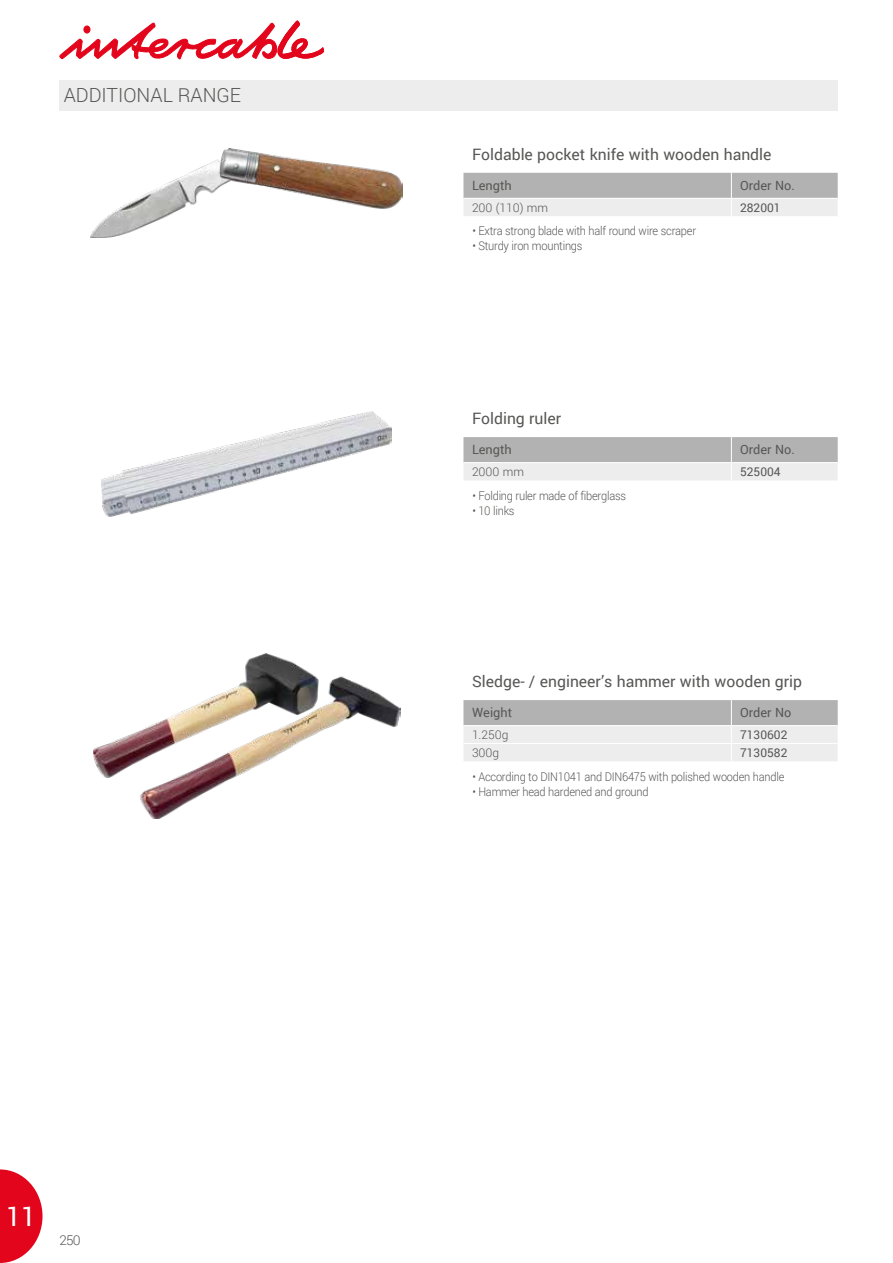
<style>
.page{position:relative;width:893px;height:1263px;background:#fff}
.page>*{position:absolute;margin:0;border:0;box-sizing:border-box;transform-origin:0 0}
.t1{font:27px "Roboto";color:#fff}
.t2{font:300 19.5px "Roboto";color:#575756}
.t3{font:15.75px "Roboto";color:#575756}
.t4{font:300 13.5px "Roboto";color:#575756}
.t5{font:12.75px "Roboto";color:#575756}
.t6{font:300 12px "Roboto";letter-spacing:-.02em;color:#575756;scale:.92 1}
.t7{font:300 12px "Roboto";letter-spacing:-.02em;color:#575756}
.t8{font:12px "Roboto";color:#575756}
</style>
<div class="page">
<div style="left:60px;top:80px;width:778px;height:31px;background:#ededed"></div>
<svg style="left:60px;top:21px;width:264px;height:38px"></svg>
<img style="left:102px;top:411px;width:290px;height:106px">
<img style="left:91px;top:149px;width:311px;height:88px">
<img style="left:93px;top:653px;width:307px;height:165px">
<svg style="left:463px;top:437px;width:375px;height:43px;background:#cccbcb"></svg>
<svg style="left:463px;top:173px;width:375px;height:43px;background:#cccbcb"></svg>
<svg style="left:463px;top:700px;width:375px;height:61px;background:#d6d5d5"></svg>
<svg style="left:0;top:1169px;width:43px;height:94px"></svg>
<h2 class="t2" style="left:64px;top:82px;width:179px">ADDITIONAL RANGE</h2>
<h1 class="t1" style="left:6px;top:1197px;width:32px">11</h1>
<p class="t4" style="left:60px;top:1231px;width:23px">250</p>
<h3 class="t3" style="left:472px;top:143px;width:301px">Foldable pocket knife with wooden handle</h3>
<p class="t5" style="left:472px;top:176px;width:41px">Length</p>
<p class="t5" style="left:740px;top:176px;width:56px">Order No.</p>
<p class="t7" style="left:472px;top:199px;width:78px">200 (110) mm</p>
<p class="t8" style="left:740px;top:199px;width:42px">282001</p>
<p class="t6" style="left:472px;top:223px;width:245px">• Extra strong blade with half round wire scraper</p>
<p class="t6" style="left:472px;top:238px;width:121px">• Sturdy iron mountings</p>
<h3 class="t3" style="left:472px;top:408px;width:91px">Folding ruler</h3>
<p class="t5" style="left:472px;top:441px;width:41px">Length</p>
<p class="t5" style="left:740px;top:441px;width:56px">Order No.</p>
<p class="t7" style="left:472px;top:463px;width:54px">2000 mm</p>
<p class="t8" style="left:740px;top:463px;width:42px">525004</p>
<p class="t6" style="left:472px;top:487px;width:168px">• Folding ruler made of fiberglass</p>
<p class="t6" style="left:472px;top:502px;width:47px">• 10 links</p>
<h3 class="t3" style="left:472px;top:671px;width:332px">Sledge- / engineer’s hammer with wooden grip</h3>
<p class="t5" style="left:472px;top:704px;width:42px">Weight</p>
<p class="t5" style="left:740px;top:704px;width:53px">Order No</p>
<p class="t7" style="left:472px;top:726px;width:38px">1.250g</p>
<p class="t8" style="left:740px;top:726px;width:49px">7130602</p>
<p class="t7" style="left:472px;top:744px;width:29px">300g</p>
<p class="t8" style="left:740px;top:744px;width:49px">7130582</p>
<p class="t6" style="left:472px;top:768px;width:341px">• According to DIN1041 and DIN6475 with polished wooden handle</p>
<p class="t6" style="left:472px;top:783px;width:193px">• Hammer head hardened and ground</p>
</div>
